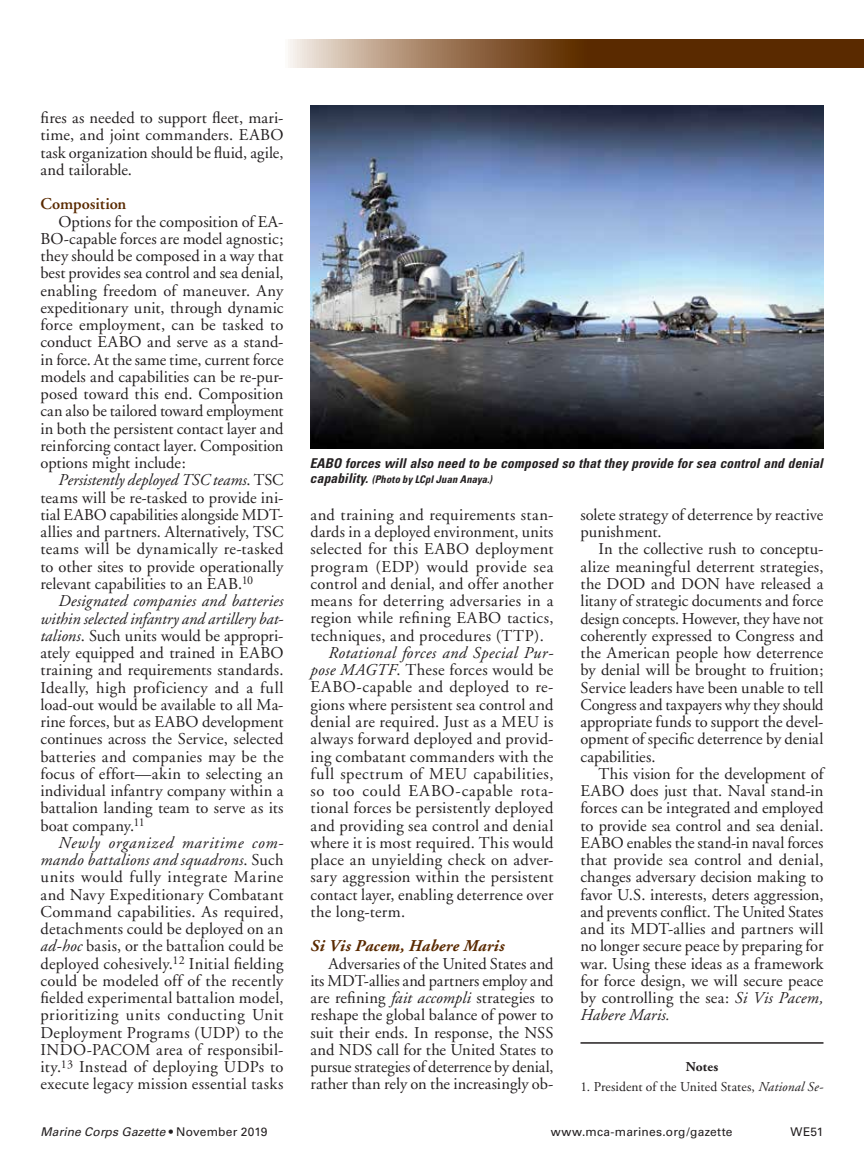
<style>
.page{position:relative;width:864px;height:1175px;background:#fff}
.page>*{position:absolute;margin:0;border:0;box-sizing:border-box;transform-origin:0 0}
.t1{font:16.5px/17.2px "Adobe Garamond";letter-spacing:.005em;color:#231f20;text-align:justify}
.t2{font:italic 700 16.5px "Adobe Garamond";letter-spacing:.015em;color:#5a2a00}
.t3{font:600 16.5px "Adobe Garamond";letter-spacing:-.005em;color:#5a2a00}
.t4{font:italic 700 condensed 13.5px "Univers";letter-spacing:.01em;color:#231f20}
.t5{font:13.5px "Adobe Garamond";letter-spacing:.005em;color:#231f20}
.t6{font:700 13.5px "Adobe Garamond";letter-spacing:.005em;color:#231f20}
.t7{font:italic 12px "Univers";letter-spacing:.015em;color:#231f20}
.t8{font:12px "Univers";letter-spacing:.02em;color:#231f20}
.t9{font:italic 700 condensed 10.5px "Univers";letter-spacing:.02em;color:#231f20}
.s1{font-style:italic}
.s2{font-size:13.5px}
.s3{font-style:normal}
</style>
<div class="page">
<svg style="left:288px;top:40px;width:576px;height:28px;background:#805835"></svg>
<hr style="left:580px;top:1042px;width:244px;height:1px;background:#231f20">
<img style="left:310px;top:106px;width:514px;height:342px">
<p class="t1" style="left:40px;top:110px;width:244px">fires as needed to support fleet, mari&shy;time, and joint commanders. EABO task organization should be fluid, agile, and tailorable.</p>
<p class="t3" style="left:40px;top:195px;width:87px">Composition</p>
<p class="t1" style="left:40px;top:213px;width:245px;text-indent:18px">Options for the composition of EA-BO-capable forces are model agnostic; they should be composed in a way that best provides sea control and sea denial, enabling freedom of maneuver. Any expeditionary unit, through dynamic force employment, can be tasked to conduct EABO and serve as a stand&shy;in force. At the same time, current force models and capabilities can be re-pur&shy;posed toward this end. Composition can also be tailored toward employment in both the persistent contact layer and reinforcing contact layer. Composition options might include:</p>
<p class="t1" style="left:40px;top:472px;width:245px;text-indent:18px"><span class="s1">Persistently deployed TSC teams</span>. TSC teams will be re-tasked to provide ini&shy;tial EABO capabilities alongside MDT&shy;allies and partners. Alternatively, TSC teams will be dynamically re-tasked to other sites to provide operationally relevant capabilities to an EAB.<sup>10</sup></p>
<p class="t1" style="left:40px;top:593px;width:245px;text-indent:18px"><span class="s1">Designated companies and batteries within selected infantry and artillery bat&shy;talions</span>. Such units would be appropri&shy;ately equipped and trained in EABO training and requirements standards.<br>Ideally, high proficiency and a full load-out would be available to all Ma&shy;rine forces, but as EABO development continues across the Service, selected batteries and companies may be the focus of effort—akin to selecting an individual infantry company within a battalion landing team to serve as its boat company.<sup>11</sup></p>
<p class="t1" style="left:40px;top:834px;width:245px;text-indent:18px"><span class="s1">Newly organized maritime com&shy;mando battalions and squadrons</span>. Such units would fully integrate Marine and Navy Expeditionary Combatant Command capabilities. As required, detachments could be deployed on an <span class="s1">ad-hoc</span> basis, or the battalion could be deployed cohesively.<sup>12</sup> Initial fielding could be modeled off of the recently fielded experimental battalion model, prioritizing units conducting Unit Deployment Programs (UDP) to the INDO-PACOM area of responsibil&shy;ity.<sup>13</sup> Instead of deploying UDPs to execute legacy mission essential tasks</p>
<p class="t4" style="left:310px;top:455px;width:515px">EABO forces will also need to be composed so that they provide for sea control and denial</p>
<p class="t9" style="left:310px;top:473px;width:184px"><span class="s2">capability.</span> (Photo by LCpl Juan Anaya.)</p>
<p class="t1" style="left:310px;top:506px;width:245px">and training and requirements stan&shy;dards in a deployed environment, units selected for this EABO deployment program (EDP) would provide sea control and denial, and offer another means for deterring adversaries in a region while refining EABO tactics, techniques, and procedures (TTP).</p>
<p class="t1" style="left:310px;top:644px;width:245px;text-indent:18px"><span class="s1">Rotational forces and Special Pur&shy;pose MAGTF</span>. These forces would be EABO-capable and deployed to re&shy;gions where persistent sea control and denial are required. Just as a MEU is always forward deployed and provid&shy;ing combatant commanders with the full spectrum of MEU capabilities, so too could EABO-capable rota&shy;tional forces be persistently deployed and providing sea control and denial where it is most required. This would place an unyielding check on adver&shy;sary aggression within the persistent contact layer, enabling deterrence over the long-term.</p>
<p class="t2" style="left:310px;top:937px;width:195px">Si Vis Pacem, Habere Maris</p>
<p class="t1" style="left:310px;top:955px;width:245px;text-indent:18px">Adversaries of the United States and its MDT-allies and partners employ and are refining <span class="s1">fait accompli</span> strategies to reshape the global balance of power to suit their ends. In response, the NSS and NDS call for the United States to pursue strategies of deterrence by denial, rather than rely on the increasingly ob-</p>
<p class="t1" style="left:580px;top:506px;width:244px">solete strategy of deterrence by reactive punishment.</p>
<p class="t1" style="left:580px;top:541px;width:245px;text-indent:18px">In the collective rush to conceptu&shy;alize meaningful deterrent strategies, the DOD and DON have released a litany of strategic documents and force design concepts. However, they have not coherently expressed to Congress and the American people how deterrence by denial will be brought to fruition; Service leaders have been unable to tell Congress and taxpayers why they should appropriate funds to support the devel&shy;opment of specific deterrence by denial capabilities.</p>
<p class="t1" style="left:580px;top:765px;width:245px;text-indent:18px">This vision for the development of EABO does just that. Naval stand-in forces can be integrated and employed to provide sea control and sea denial.<br>EABO enables the stand-in naval forces that provide sea control and denial, changes adversary decision making to favor U.S. interests, deters aggression, and prevents conflict. The United States and its MDT-allies and partners will no longer secure peace by preparing for war. Using these ideas as a framework for force design, we will secure peace by controlling the sea: <span class="s1">Si Vis Pacem, Habere Maris.</span></p>
<p class="t6" style="left:686px;top:1059px;width:34px">Notes</p>
<p class="t5" style="left:580px;top:1079px;width:245px">1. President of the United States, <span class="s1">National Se-</span></p>
<p class="t7" style="left:40px;top:1124px;width:229px">Marine Corps Gazette <span class="s3">• November 2019</span></p>
<p class="t8" style="left:551px;top:1124px;width:183px">www.mca-marines.org/gazette</p>
<p class="t8" style="left:791px;top:1124px;width:34px">WE51</p>
</div>
